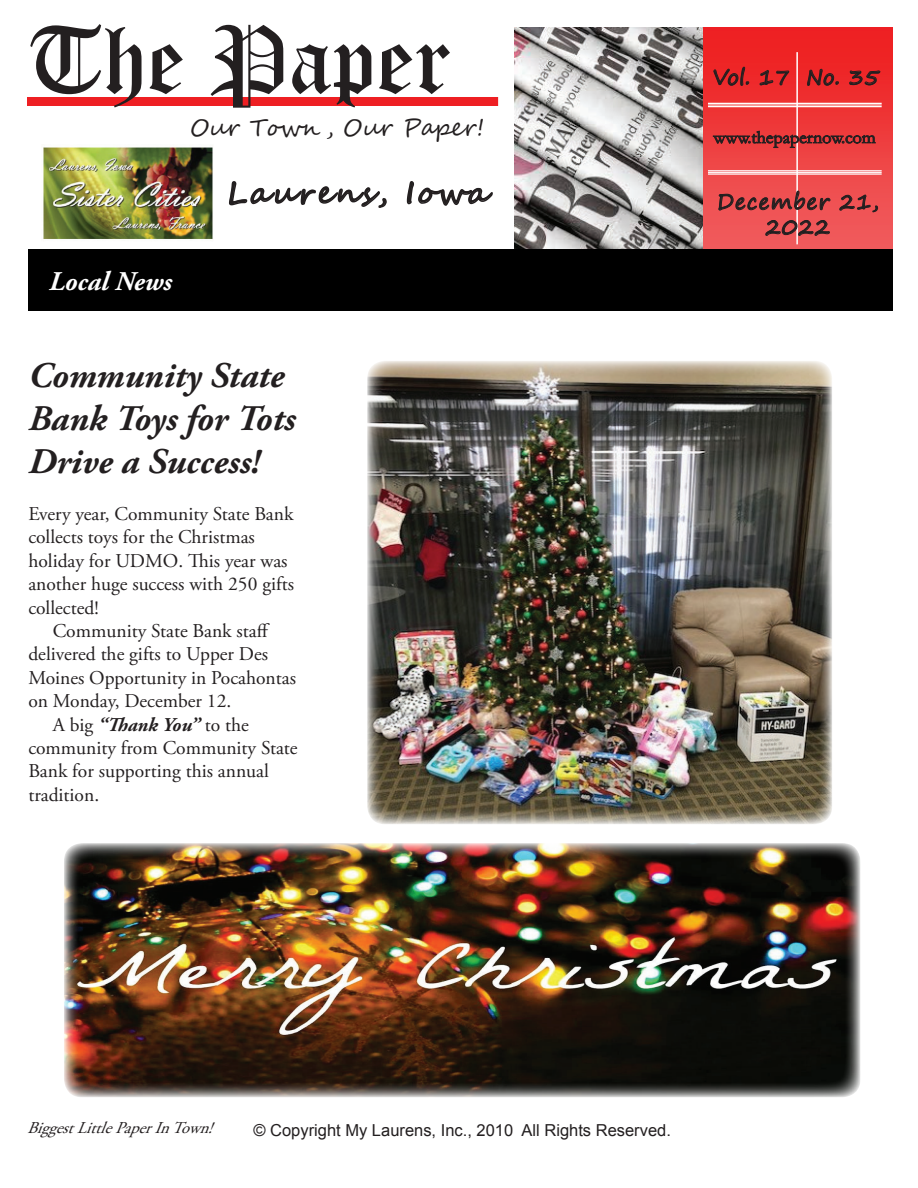
<style>
.page{position:relative;width:918px;height:1188px;background:#fff}
.page>*{position:absolute;margin:0;border:0;box-sizing:border-box;transform-origin:0 0}
.t1{font:96px "Old English Text";color:#231f20}
.t2{font:italic 700 36px/43.2px "Adobe Garamond Pro";color:#231f20}
.t3{font:30px "Segoe Script";letter-spacing:.1em;color:#231f20}
.t4{font:italic 700 27px "Adobe Garamond Pro";color:#fff}
.t5{font:24px "Segoe Script";color:#231f20}
.t6{font:21px/25.2px "Segoe Print";letter-spacing:.05em;color:#231f20;text-align:center}
.t7{font:19.5px/23.4px "Adobe Garamond Pro";color:#231f20}
.t8{font:italic 700 19.5px "Adobe Garamond Pro";color:#231f20}
.t9{font:18px "Garamond";color:#231f20}
.t10{font:16.5px "Arial";color:#231f20}
.t11{font:italic 16.5px "Adobe Garamond Pro";color:#231f20}
.s1{font-weight:400;font-style:normal}
</style>
<div class="page">
<svg style="left:703px;top:28px;width:189px;height:222px;background:#ed3c3d"></svg>
<hr style="left:708px;top:103px;width:174px;height:1px;background:#fff">
<hr style="left:708px;top:105px;width:174px;height:1px;background:#fff">
<hr style="left:708px;top:106px;width:174px;height:1px;background:#fff">
<hr style="left:708px;top:170px;width:174px;height:1px;background:#fff">
<hr style="left:708px;top:172px;width:174px;height:1px;background:#fff">
<hr style="left:708px;top:173px;width:174px;height:2px;background:#fff">
<hr style="left:796px;top:52px;width:2px;height:192px;background:#fff">
<div style="left:27px;top:97px;width:471px;height:9px;background:#ee1f23"></div>
<svg style="left:229px;top:181px;width:158px;height:27px"></svg>
<svg style="left:406px;top:181px;width:87px;height:25px"></svg>
<img style="left:43px;top:147px;width:170px;height:92px">
<svg style="left:713px;top:66px;width:37px;height:20px"></svg>
<svg style="left:759px;top:70px;width:30px;height:16px"></svg>
<svg style="left:807px;top:68px;width:32px;height:25px"></svg>
<svg style="left:849px;top:70px;width:32px;height:16px"></svg>
<svg style="left:718px;top:190px;width:113px;height:21px;background:#c04647"></svg>
<svg style="left:839px;top:194px;width:39px;height:19px"></svg>
<svg style="left:765px;top:220px;width:65px;height:16px"></svg>
<svg style="left:713px;top:130px;width:163px;height:18px;background:#b53536"></svg>
<img style="left:514px;top:28px;width:189px;height:222px">
<div style="left:28px;top:250px;width:864px;height:61px;background:#000"></div>
<img style="left:367px;top:361px;width:465px;height:463px">
<img style="left:64px;top:843px;width:796px;height:254px">
<h1 class="t1" style="left:27px;top:-2px;width:426px">The Paper</h1>
<p class="t5" style="left:190px;top:108px;width:296px">Our Town , Our Paper!</p>
<h3 class="t4" style="left:49px;top:266px;width:125px">Local News</h3>
<h3 class="t3" style="left:227px;top:169px;width:262px">Laurens, Iowa</h3>
<h2 class="t2" style="left:28px;top:355px;width:269px">Community State<br>Bank Toys for Tots<br>Drive a Success!</h2>
<p class="t7" style="left:28px;top:503px;width:267px">Every year, Community State Bank collects toys for the Christmas holiday for UDMO. This year was another huge success with 250 gifts collected!</p>
<p class="t7" style="left:53px;top:620px;width:219px">Community State Bank staff</p>
<p class="t7" style="left:28px;top:643px;width:241px">delivered the gifts to Upper Des</p>
<p class="t7" style="left:28px;top:667px;width:269px">Moines Opportunity in Pocahontas</p>
<p class="t7" style="left:28px;top:690px;width:204px">on Monday, December 12.</p>
<p class="t8" style="left:53px;top:713px;width:198px"><span class="s1">A big</span> “Thank You” <span class="s1">to the</span></p>
<p class="t7" style="left:28px;top:737px;width:271px">community from Community State</p>
<p class="t7" style="left:28px;top:760px;width:242px">Bank for supporting this annual</p>
<p class="t7" style="left:28px;top:784px;width:72px">tradition.</p>
<p class="t6" style="left:713px;top:64px;width:168px">Vol. 17 No. 35</p>
<p class="t9" style="left:713px;top:125px;width:164px">www.thepapernow.com</p>
<p class="t6" style="left:717px;top:189px;width:163px">December 21,<br>2022</p>
<p class="t11" style="left:27px;top:1118px;width:195px">BiggestLittlePaperInTown!</p>
<p class="t10" style="left:253px;top:1119px;width:419px">© Copyright My Laurens, Inc., 2010 All Rights Reserved.</p>
</div>
